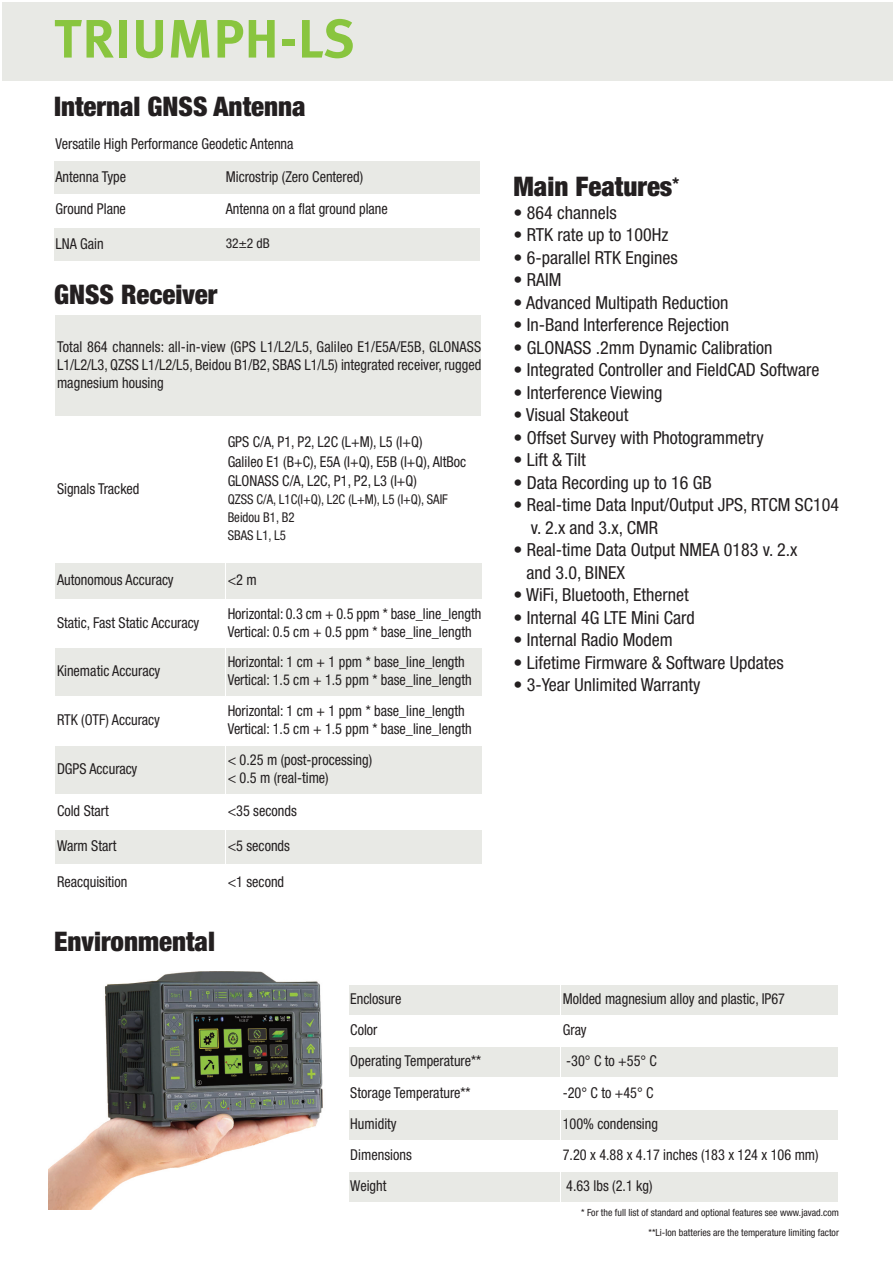
<style>
.page{position:relative;width:893px;height:1263px;background:#fff}
.page>*{position:absolute;margin:0;border:0;box-sizing:border-box;transform-origin:0 0}
.t1{font:54px "Meta Plus Bold Caps";color:#89c53f}
.t2{font:900 condensed 27px "Helvetica Neue";color:#231f20}
.t3{font:condensed 18px/22.5px "Helvetica Neue";color:#231f20}
.t4{font:condensed 15px/18px "Helvetica Neue";color:#231f20;scale:.95 1}
.t5{font:condensed 13.5px/18px "Helvetica Neue";color:#231f20;scale:.95 1}
.t6{font:condensed 13.5px "Helvetica Neue";color:#231f20}
.t7{font:condensed 9.9px/19.8px "Helvetica Neue";color:#231f20;text-align:right}
</style>
<div class="page">
<div style="left:2px;top:2px;width:891px;height:79px;background:#e8e9e5"></div>
<div style="left:54px;top:161px;width:170px;height:33px;background:#e8e9e5"></div>
<div style="left:224px;top:161px;width:255px;height:33px;background:#e8e9e5"></div>
<div style="left:54px;top:228px;width:170px;height:33px;background:#e8e9e5"></div>
<div style="left:224px;top:228px;width:255px;height:33px;background:#e8e9e5"></div>
<div style="left:56px;top:316px;width:425px;height:100px;background:#e8e9e5"></div>
<div style="left:56px;top:563px;width:169px;height:35px;background:#e8e9e5"></div>
<div style="left:226px;top:563px;width:255px;height:35px;background:#e8e9e5"></div>
<div style="left:56px;top:649px;width:169px;height:47px;background:#e8e9e5"></div>
<div style="left:226px;top:649px;width:255px;height:47px;background:#e8e9e5"></div>
<div style="left:56px;top:746px;width:169px;height:48px;background:#e8e9e5"></div>
<div style="left:226px;top:746px;width:255px;height:48px;background:#e8e9e5"></div>
<div style="left:56px;top:830px;width:169px;height:34px;background:#e8e9e5"></div>
<div style="left:226px;top:830px;width:255px;height:34px;background:#e8e9e5"></div>
<div style="left:349px;top:985px;width:211px;height:29px;background:#e8e9e5"></div>
<div style="left:561px;top:985px;width:277px;height:29px;background:#e8e9e5"></div>
<div style="left:349px;top:1047px;width:211px;height:30px;background:#e8e9e5"></div>
<div style="left:561px;top:1047px;width:277px;height:30px;background:#e8e9e5"></div>
<div style="left:349px;top:1110px;width:211px;height:30px;background:#e8e9e5"></div>
<div style="left:561px;top:1110px;width:277px;height:30px;background:#e8e9e5"></div>
<div style="left:349px;top:1172px;width:211px;height:30px;background:#e8e9e5"></div>
<div style="left:561px;top:1172px;width:277px;height:30px;background:#e8e9e5"></div>
<img style="left:48px;top:972px;width:275px;height:237px">
<h1 class="t1" style="left:54px;top:7px;width:303px">TRIUMPH-LS</h1>
<h2 class="t2" style="left:54px;top:96px;width:253px">Internal GNSS Antenna</h2>
<p class="t4" style="left:56px;top:129px;width:252px;line-height:32.7px">Versatile High Performance Geodetic Antenna<br>Antenna Type</p>
<p class="t4" style="left:226px;top:169px;width:146px">Microstrip (Zero Centered)</p>
<p class="t4" style="left:56px;top:201px;width:76px">Ground Plane</p>
<p class="t4" style="left:226px;top:201px;width:172px">Antenna on a flat ground plane</p>
<p class="t4" style="left:56px;top:236px;width:52px">LNA Gain</p>
<p class="t6" style="left:226px;top:239px;width:46px">32±2 dB</p>
<h2 class="t2" style="left:54px;top:285px;width:165px">GNSS Receiver</h2>
<p class="t4" style="left:57px;top:339px;width:448px;text-align:justify">Total 864 channels: all-in-view (GPS L1/L2/L5, Galileo E1/E5A/E5B, GLONASS L1/L2/L3, QZSS L1/L2/L5, Beidou B1/B2, SBAS L1/L5) integrated receiver, rugged magnesium housing</p>
<p class="t4" style="left:57px;top:480px;width:88px">Signals Tracked</p>
<p class="t4" style="left:228px;top:433px;width:253px;line-height:19.5px">GPS C/A, P1, P2, L2C (L+M), L5 (I+Q)<br>Galileo E1 (B+C), E5A (I+Q), E5B (I+Q), AltBoc<br>GLONASS C/A, L2C, P1, P2, L3 (I+Q)</p>
<p class="t5" style="left:228px;top:491px;width:233px">QZSS C/A, L1C(I+Q), L2C (L+M), L5 (I+Q), SAIF<br>Beidou B1, B2<br>SBAS L1, L5</p>
<p class="t4" style="left:57px;top:572px;width:124px">Autonomous Accuracy</p>
<p class="t4" style="left:228px;top:572px;width:32px">&lt;2 m</p>
<p class="t4" style="left:57px;top:615px;width:151px">Static, Fast Static Accuracy</p>
<p class="t4" style="left:228px;top:606px;width:268px">Horizontal: 0.3 cm + 0.5 ppm * base_line_length<br>Vertical: 0.5 cm + 0.5 ppm * base_line_length</p>
<p class="t4" style="left:57px;top:663px;width:110px">Kinematic Accuracy</p>
<p class="t4" style="left:228px;top:654px;width:258px">Horizontal: 1 cm + 1 ppm * base_line_length<br>Vertical: 1.5 cm + 1.5 ppm * base_line_length</p>
<p class="t4" style="left:57px;top:712px;width:110px">RTK (OTF) Accuracy</p>
<p class="t4" style="left:228px;top:703px;width:258px">Horizontal: 1 cm + 1 ppm * base_line_length<br>Vertical: 1.5 cm + 1.5 ppm * base_line_length</p>
<p class="t4" style="left:57px;top:761px;width:86px">DGPS Accuracy</p>
<p class="t4" style="left:228px;top:752px;width:154px">&lt; 0.25 m (post-processing) &lt; 0.5 m (real-time)</p>
<p class="t4" style="left:57px;top:803px;width:56px">Cold Start</p>
<p class="t4" style="left:228px;top:803px;width:74px">&lt;35 seconds</p>
<p class="t4" style="left:57px;top:838px;width:64px">Warm Start</p>
<p class="t4" style="left:228px;top:838px;width:67px">&lt;5 seconds</p>
<p class="t4" style="left:57px;top:874px;width:76px">Reacquisition</p>
<p class="t4" style="left:228px;top:874px;width:61px">&lt;1 second</p>
<h2 class="t2" style="left:54px;top:931px;width:163px">Environmental</h2>
<h2 class="t2" style="left:513px;top:177px;width:167px">Main Features<sup>*</sup></h2>
<p class="t3" style="left:513px;top:203px;width:105px">• 864 channels</p>
<p class="t3" style="left:513px;top:225px;width:157px">• RTK rate up to 100Hz</p>
<p class="t3" style="left:513px;top:248px;width:166px">• 6-parallel RTK Engines</p>
<p class="t3" style="left:513px;top:270px;width:50px">• RAIM</p>
<p class="t3" style="left:513px;top:293px;width:217px">• Advanced Multipath Reduction</p>
<p class="t3" style="left:513px;top:315px;width:217px">• In-Band Interference Rejection</p>
<p class="t3" style="left:513px;top:338px;width:261px">• GLONASS .2mm Dynamic Calibration</p>
<p class="t3" style="left:513px;top:360px;width:308px">• Integrated Controller and FieldCAD Software</p>
<p class="t3" style="left:513px;top:383px;width:150px">• Interference Viewing</p>
<p class="t3" style="left:513px;top:405px;width:116px">• Visual Stakeout</p>
<p class="t3" style="left:513px;top:428px;width:252px">• Offset Survey with Photogrammetry</p>
<p class="t3" style="left:513px;top:450px;width:74px">• Lift &amp; Tilt</p>
<p class="t3" style="left:513px;top:473px;width:200px">• Data Recording up to 16 GB</p>
<p class="t3" style="left:531px;top:495px;width:310px;text-indent:-17px">• Real-time Data Input/Output JPS, RTCM SC104 v. 2.x and 3.x, CMR</p>
<p class="t3" style="left:526px;top:540px;width:272px;text-indent:-13px">• Real-time Data Output NMEA 0183 v. 2.x and 3.0, BINEX</p>
<p class="t3" style="left:513px;top:585px;width:177px">• WiFi, Bluetooth, Ethernet</p>
<p class="t3" style="left:513px;top:608px;width:183px">• Internal 4G LTE Mini Card</p>
<p class="t3" style="left:513px;top:630px;width:161px">• Internal Radio Modem</p>
<p class="t3" style="left:513px;top:653px;width:272px">• Lifetime Firmware &amp; Software Updates</p>
<p class="t3" style="left:513px;top:675px;width:188px">• 3-Year Unlimited Warranty</p>
<p class="t4" style="left:350px;top:991px;width:55px">Enclosure</p>
<p class="t4" style="left:563px;top:991px;width:236px">Molded magnesium alloy and plastic, IP67</p>
<p class="t4" style="left:350px;top:1022px;width:30px">Color</p>
<p class="t4" style="left:563px;top:1022px;width:27px">Gray</p>
<p class="t4" style="left:350px;top:1053px;width:139px">Operating Temperature**</p>
<p class="t4" style="left:566px;top:1053px;width:97px">-30° C to +55° C</p>
<p class="t4" style="left:350px;top:1084px;width:128px">Storage Temperature**</p>
<p class="t4" style="left:563px;top:1084px;width:97px">-20° C to +45° C</p>
<p class="t4" style="left:350px;top:1116px;width:50px">Humidity</p>
<p class="t4" style="left:563px;top:1116px;width:102px">100% condensing</p>
<p class="t4" style="left:350px;top:1147px;width:66px">Dimensions</p>
<p class="t4" style="left:563px;top:1147px;width:271px">7.20 x 4.88 x 4.17 inches (183 x 124 x 106 mm)</p>
<p class="t4" style="left:350px;top:1178px;width:40px">Weight</p>
<p class="t4" style="left:566px;top:1178px;width:92px">4.63 lbs (2.1 kg)</p>
<p class="t7" style="left:581px;top:1203px;width:259px">* For the full list of standard and optional features see www.javad.com **Li-Ion batteries are the temperature limiting factor</p>
</div>
